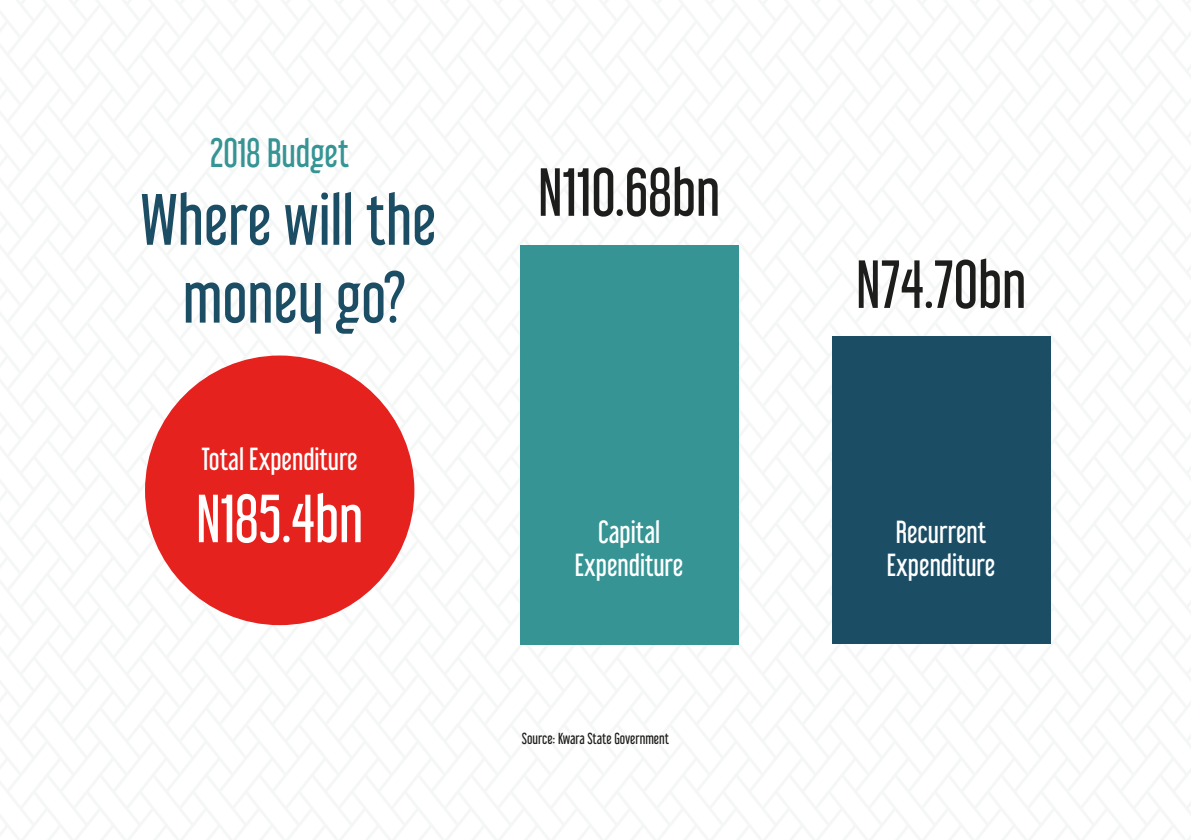
<style>
.page{position:relative;width:1191px;height:840px;background:#fff}
.page>*{position:absolute;margin:0;border:0;box-sizing:border-box;transform-origin:0 0}
.t1{font:64.8px/77.8px "Libel Suit Rg";color:#1b4e65;text-align:center}
.t2{font:60.6px "Libel Suit Rg";color:#1d1d1b}
.t3{font:60.6px "Libel Suit Rg";color:#fff}
.t4{font:36px "Libel Suit Rg";color:#369494}
.t5{font:28px/33.6px "Libel Suit Rg";color:#fff;text-align:center}
.t6{font:14px "Libel Suit Rg";color:#1d1d1b}
</style>
<div class="page">
<div style="left:520px;top:245px;width:218px;height:399px;background:#369494"></div>
<div style="left:832px;top:336px;width:218px;height:308px;background:#1b4e65"></div>
<div style="left:145px;top:355px;width:269px;height:269px;background:#e5221e;border-radius:50%"></div>
<p class="t4" style="left:210px;top:123px;width:140px">2018 Budget</p>
<h1 class="t1" style="left:140px;top:173px;width:297px">Where will the money go?</h1>
<p class="t5" style="left:202px;top:439px;width:158px">Total Expenditure</p>
<h2 class="t3" style="left:196px;top:468px;width:169px">N185.4bn</h2>
<h2 class="t2" style="left:538px;top:142px;width:184px">N110.68bn</h2>
<h2 class="t2" style="left:856px;top:234px;width:172px">N74.70bn</h2>
<p class="t5" style="left:575px;top:511px;width:110px">Capital<br>Expenditure</p>
<p class="t5" style="left:887px;top:511px;width:110px">Recurrent<br>Expenditure</p>
<p class="t6" style="left:522px;top:727px;width:149px">Source: Kwara State Government</p>
</div>
